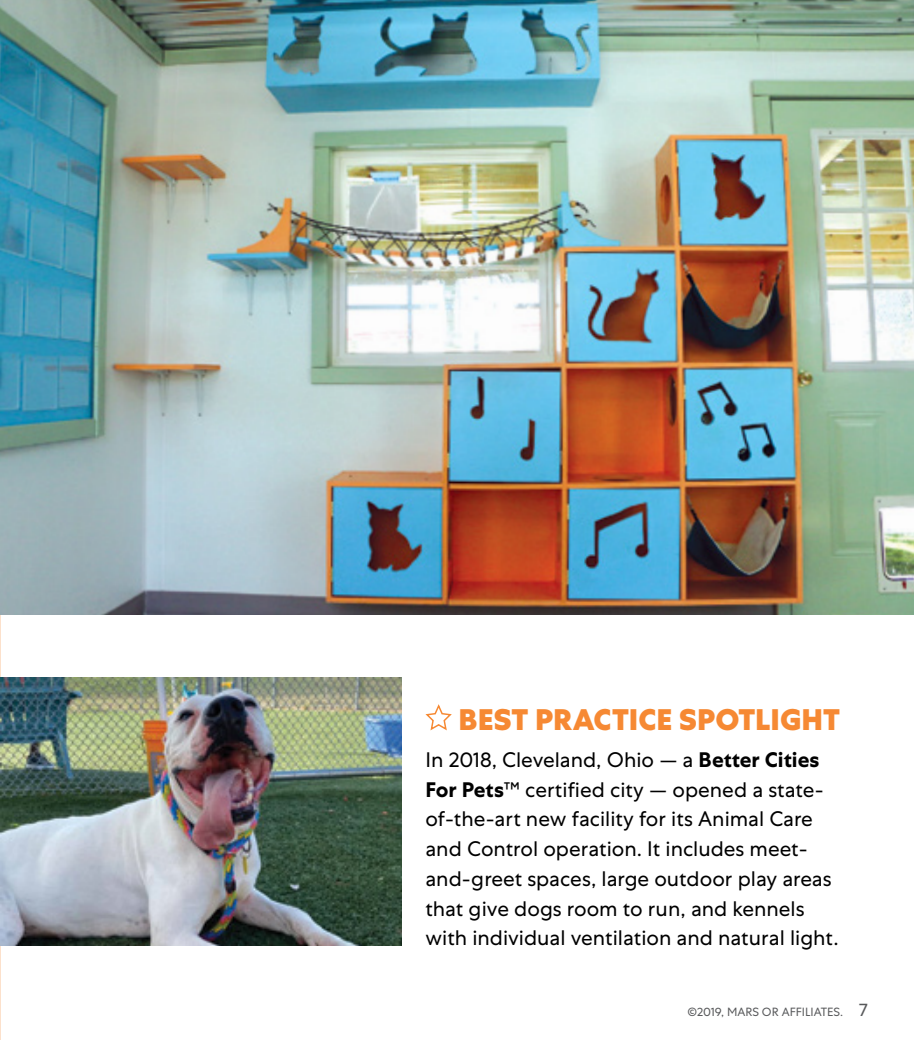
<style>
.page{position:relative;width:914px;height:1040px;background:#fff}
.page>*{position:absolute;margin:0;border:0;box-sizing:border-box;transform-origin:0 0}
.t1{font:800 29.75px "Mars Centra";color:#f68933}
.t2{font:21px/29.8px "Mars Centra";color:#000}
.t3{font:11.9px "Mars Centra";color:#58595b}
.s1{font-weight:700}
.s2{font-size:17.85px}
</style>
<div class="page">
<img style="left:0;top:0;width:914px;height:614px">
<img style="left:0;top:677px;width:402px;height:268px">
<svg style="left:425px;top:704px;width:27px;height:27px"></svg>
<h1 class="t1" style="left:458px;top:702px;width:383px">BEST PRACTICE SPOTLIGHT</h1>
<p class="t2" style="left:425px;top:744px;width:415px">In 2018, Cleveland, Ohio — a <span class="s1">Better Cities For Pets</span>™ certified city — opened a state&shy;of-the-art new facility for its Animal Care and Control operation. It includes meet&shy;and-greet spaces, large outdoor play areas that give dogs room to run, and kennels with individual ventilation and natural light.</p>
<p class="t3" style="left:687px;top:1005px;width:182px">©2019, MARS OR AFFILIATES. <span class="s2">7</span></p>
</div>
